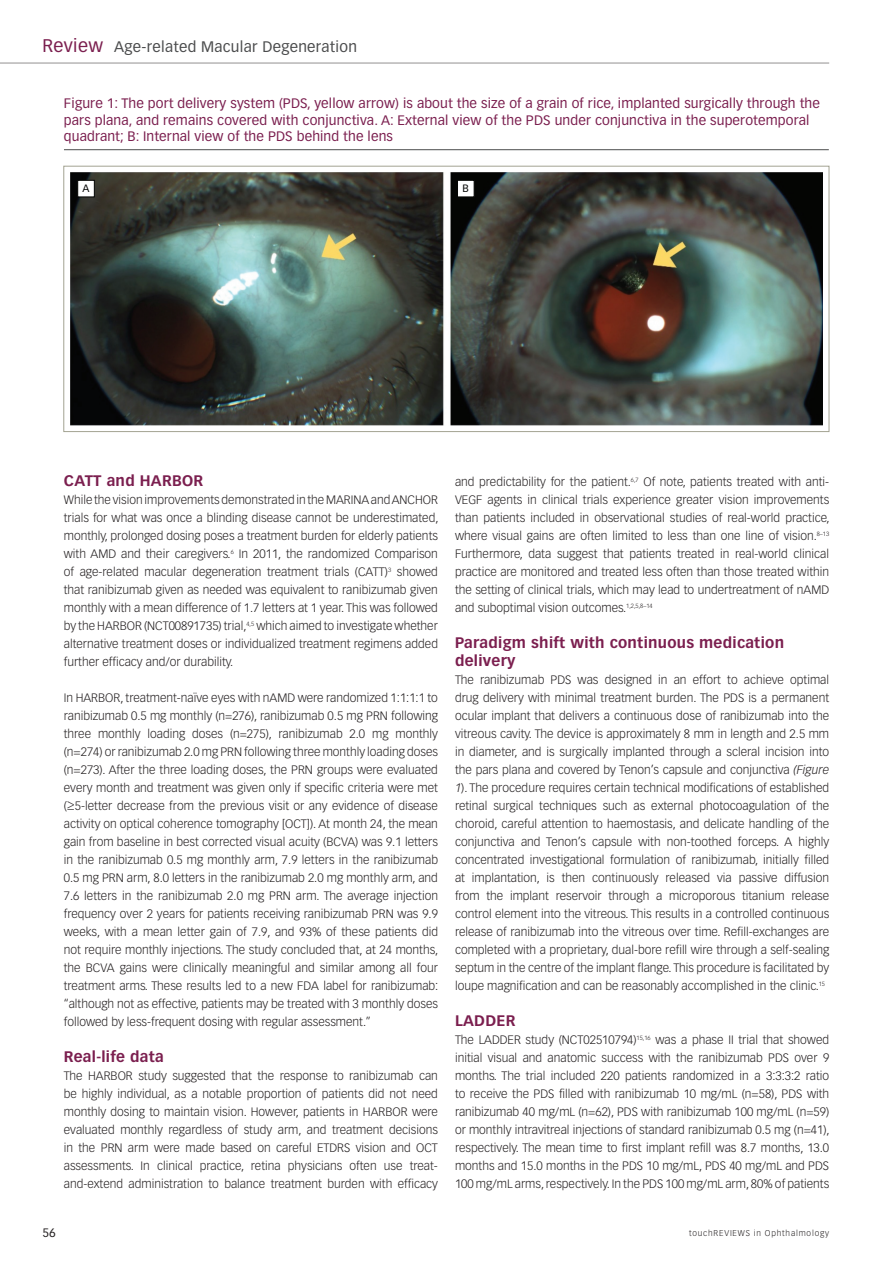
<style>
.page{position:relative;width:893px;height:1263px;background:#fff}
.page>*{position:absolute;margin:0;border:0;box-sizing:border-box;transform-origin:0 0}
._9_1_Body_text_headi{font:700 15px/18px "Vectora LT Std";letter-spacing:.02em;color:#7b1f4f}
.t1{font:15px "Vectora LT Std";letter-spacing:.02em;color:#4b4c4d}
._10_Table___Fig_Capt{font:13.5px/16.5px "Vectora LT Std";letter-spacing:.01em;color:#7b1f4f}
._9_Body_Text{font:300 12px/18px "Vectora LT Std";color:#231f20;text-align:justify}
.t2{font:12px "Vectora LT Std";color:#231f20}
.t3{font:10.5px "Vectora LT Std";color:#040503}
.t4{font:300 8.25px "Vectora LT Std";letter-spacing:.1em;color:#231f20}
.s1{font-size:18px;color:#7b1f4f}
.s2{font-size:15px}
.s3{font-style:italic}
</style>
<div class="page">
<hr style="left:0;top:63px;width:829px;height:1px;background:#231f20">
<img style="left:70px;top:173px;width:752px;height:253px">
<div style="left:77px;top:180px;width:18px;height:17px;background:#fff;border:1px solid #040503"></div>
<div style="left:457px;top:180px;width:17px;height:17px;background:#fff;border:1px solid #040503"></div>
<div style="left:64px;top:166px;width:765px;height:266px;border:1px solid #a3a392"></div>
<hr style="left:64px;top:149px;width:765px;height:1px;background:#4b4c4d">
<p class="t1" style="left:43px;top:38px;width:316px"><span class="s1">Review</span> Age-related Macular Degeneration</p>
<p class="_10_Table___Fig_Capt" style="left:64px;top:95px;width:757px">Figure 1: The port delivery system (PDS, yellow arrow) is about the size of a grain of rice, implanted surgically through the pars plana, and remains covered with conjunctiva. A: External view of the PDS under conjunctiva in the superotemporal quadrant; B: Internal view of the PDS behind the lens</p>
<p class="t3" style="left:83px;top:182px;width:9px">A</p>
<p class="t3" style="left:463px;top:182px;width:8px">B</p>
<p class="_9_1_Body_text_headi" style="left:64px;top:472px;width:141px">CATT and HARBOR</p>
<p class="_9_Body_Text" style="left:64px;top:491px;width:376px">While the vision improvements demonstrated in the MARINA and ANCHOR trials for what was once a blinding disease cannot be underestimated, monthly, prolonged dosing poses a treatment burden for elderly patients with AMD and their caregivers.<sup>6</sup> In 2011, the randomized Comparison of age-related macular degeneration treatment trials (CATT)<sup>3</sup> showed that ranibizumab given as needed was equivalent to ranibizumab given monthly with a mean difference of 1.7 letters at 1 year. This was followed by the HARBOR (NCT00891735) trial,<sup>4,5</sup> which aimed to investigate whether alternative treatment doses or individualized treatment regimens added further efficacy and/or durability.</p>
<p class="_9_Body_Text" style="left:64px;top:689px;width:376px">In HARBOR, treatment-naïve eyes with nAMD were randomized 1:1:1:1 to ranibizumab 0.5 mg monthly (n=276), ranibizumab 0.5 mg PRN following three monthly loading doses (n=275), ranibizumab 2.0 mg monthly (n=274) or ranibizumab 2.0 mg PRN following three monthly loading doses (n=273). After the three loading doses, the PRN groups were evaluated every month and treatment was given only if specific criteria were met (<span class="s2">≥</span>5-letter decrease from the previous visit or any evidence of disease activity on optical coherence tomography [OCT]). At month 24, the mean gain from baseline in best corrected visual acuity (BCVA) was 9.1 letters in the ranibizumab 0.5 mg monthly arm, 7.9 letters in the ranibizumab 0.5 mg PRN arm, 8.0 letters in the ranibizumab 2.0 mg monthly arm, and 7.6 letters in the ranibizumab 2.0 mg PRN arm. The average injection frequency over 2 years for patients receiving ranibizumab PRN was 9.9 weeks, with a mean letter gain of 7.9, and 93% of these patients did not require monthly injections. The study concluded that, at 24 months, the BCVA gains were clinically meaningful and similar among all four treatment arms. These results led to a new FDA label for ranibizumab: “although not as effective, patients may be treated with 3 monthly doses followed by less-frequent dosing with regular assessment.”</p>
<p class="_9_1_Body_text_headi" style="left:64px;top:1048px;width:101px">Real-life data</p>
<p class="_9_Body_Text" style="left:64px;top:1067px;width:376px">The HARBOR study suggested that the response to ranibizumab can be highly individual, as a notable proportion of patients did not need monthly dosing to maintain vision. However, patients in HARBOR were evaluated monthly regardless of study arm, and treatment decisions in the PRN arm were made based on careful ETDRS vision and OCT assessments. In clinical practice, retina physicians often use treat&shy;and-extend administration to balance treatment burden with efficacy</p>
<p class="_9_Body_Text" style="left:455px;top:473px;width:376px">and predictability for the patient.<sup>6,7</sup> Of note, patients treated with anti-VEGF agents in clinical trials experience greater vision improvements than patients included in observational studies of real-world practice, where visual gains are often limited to less than one line of vision.<sup>8–13<br></sup>Furthermore, data suggest that patients treated in real-world clinical practice are monitored and treated less often than those treated within the setting of clinical trials, which may lead to undertreatment of nAMD and suboptimal vision outcomes.<sup>1,2,5,8–14</sup></p>
<p class="_9_1_Body_text_headi" style="left:455px;top:634px;width:331px">Paradigm shift with continuous medication delivery</p>
<p class="_9_Body_Text" style="left:455px;top:671px;width:376px">The ranibizumab PDS was designed in an effort to achieve optimal drug delivery with minimal treatment burden. The PDS is a permanent ocular implant that delivers a continuous dose of ranibizumab into the vitreous cavity. The device is approximately 8 mm in length and 2.5 mm in diameter, and is surgically implanted through a scleral incision into the pars plana and covered by Tenon’s capsule and conjunctiva <span class="s3">(Figure 1</span>). The procedure requires certain technical modifications of established retinal surgical techniques such as external photocoagulation of the choroid, careful attention to haemostasis, and delicate handling of the conjunctiva and Tenon’s capsule with non-toothed forceps. A highly concentrated investigational formulation of ranibizumab, initially filled at implantation, is then continuously released via passive diffusion from the implant reservoir through a microporous titanium release control element into the vitreous. This results in a controlled continuous release of ranibizumab into the vitreous over time. Refill-exchanges are completed with a proprietary, dual-bore refill wire through a self-sealing septum in the centre of the implant flange. This procedure is facilitated by loupe magnification and can be reasonably accomplished in the clinic.<sup>15</sup></p>
<p class="_9_1_Body_text_headi" style="left:455px;top:1012px;width:62px">LADDER</p>
<p class="_9_Body_Text" style="left:455px;top:1031px;width:376px">The LADDER study (NCT02510794)<sup>15,16</sup> was a phase II trial that showed initial visual and anatomic success with the ranibizumab PDS over 9 months. The trial included 220 patients randomized in a 3:3:3:2 ratio to receive the PDS filled with ranibizumab 10 mg/mL (n=58), PDS with ranibizumab 40 mg/mL (n=62), PDS with ranibizumab 100 mg/mL (n=59) or monthly intravitreal injections of standard ranibizumab 0.5 mg (n=41), respectively. The mean time to first implant refill was 8.7 months, 13.0 months and 15.0 months in the PDS 10 mg/mL, PDS 40 mg/mL and PDS 100 mg/mL arms, respectively. In the PDS 100 mg/mL arm, 80% of patients</p>
<p class="t2" style="left:43px;top:1226px;width:15px">56</p>
<p class="t4" style="left:689px;top:1228px;width:142px">touchREVIEWS in Ophthalmology</p>
</div>
